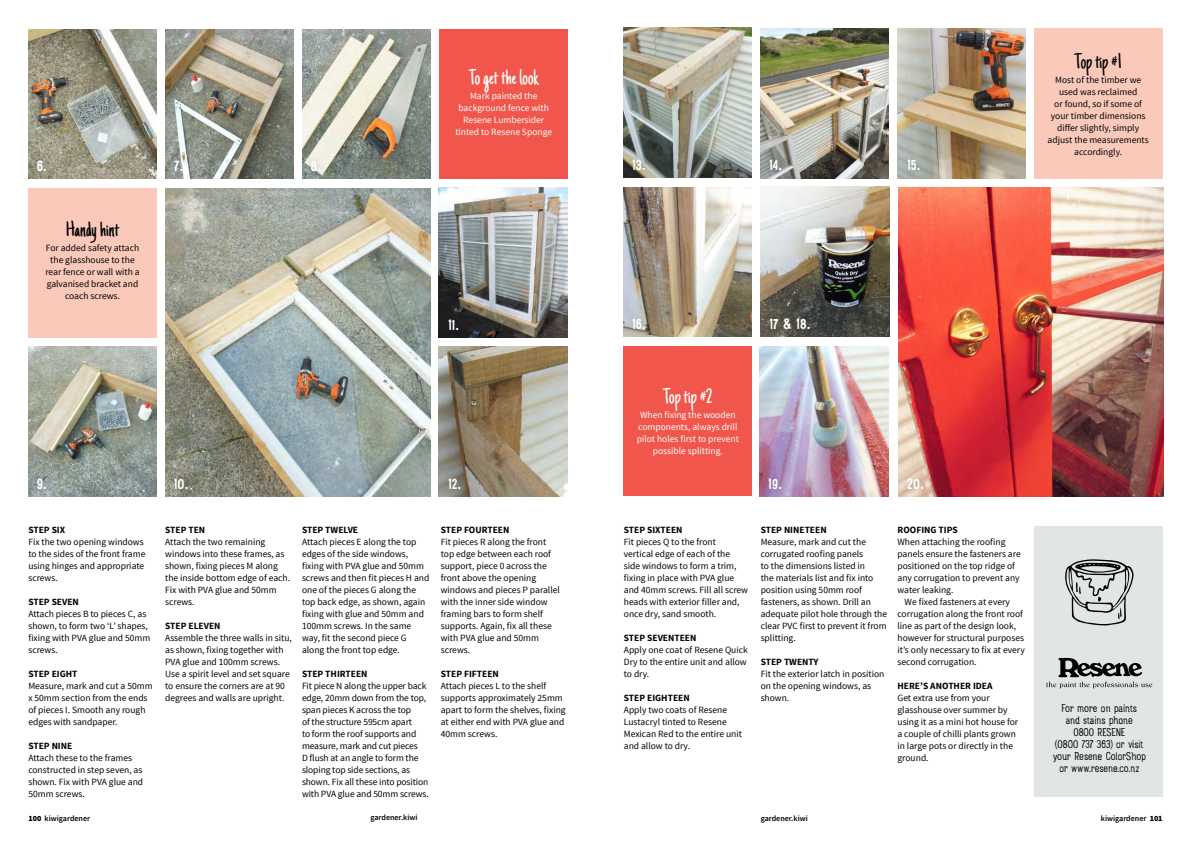
<style>
.page{position:relative;width:1191px;height:842px;background:#fff}
.page>*{position:absolute;margin:0;border:0;box-sizing:border-box;transform-origin:0 0}
.t1{font:22px "Just Another Hand";color:#fff}
.t2{font:22px "Just Another Hand";color:#000}
.t3{font:16px "Rainier North 700";color:#fff}
.t4{font:12px/12px "Rainier North 300";color:#000;text-align:center}
.t5{font:9.5px/12px "Source Sans Pro";color:#000}
.t6{font:700 9.5px "Source Sans Pro";color:#000}
.t7{font:9.5px/12px "Source Sans Pro";color:#fff;text-align:center}
.t8{font:600 8px "Source Sans Pro";color:#000}
.s1{font-weight:900}
</style>
<div class="page">
<img style="left:760px;top:347px;width:128px;height:149px">
<div style="left:763px;top:473px;width:24px;height:22px;background:#000;opacity:.19"></div>
<img style="left:623px;top:187px;width:129px;height:150px">
<div style="left:627px;top:312px;width:23px;height:23px;background:#000;opacity:.19"></div>
<div style="left:1034px;top:526px;width:128px;height:270px;background:#e1e5e6"></div>
<div style="left:28px;top:188px;width:129px;height:149px;background:#fbc9ba"></div>
<svg style="left:1046px;top:658px;width:106px;height:30px"></svg>
<div style="left:440px;top:29px;width:128px;height:150px;background:#f0564b"></div>
<div style="left:1034px;top:28px;width:128px;height:151px;background:#fbc9ba"></div>
<div style="left:623px;top:346px;width:129px;height:150px;background:#f0564b"></div>
<img style="left:28px;top:29px;width:129px;height:150px">
<img style="left:165px;top:29px;width:128px;height:150px">
<img style="left:302px;top:29px;width:128px;height:150px">
<img style="left:28px;top:347px;width:129px;height:149px">
<img style="left:165px;top:188px;width:265px;height:308px">
<img style="left:761px;top:187px;width:128px;height:149px">
<img style="left:439px;top:347px;width:128px;height:149px">
<img style="left:439px;top:188px;width:128px;height:149px">
<img style="left:897px;top:29px;width:128px;height:149px">
<img style="left:898px;top:188px;width:265px;height:308px">
<img style="left:760px;top:29px;width:129px;height:149px">
<img style="left:623px;top:28px;width:129px;height:149px">
<div style="left:31px;top:155px;width:21px;height:22px;background:#000;opacity:.19"></div>
<div style="left:168px;top:155px;width:20px;height:22px;background:#000;opacity:.19"></div>
<div style="left:305px;top:155px;width:21px;height:22px;background:#000;opacity:.19"></div>
<div style="left:443px;top:314px;width:21px;height:23px;background:#1d1c1f"></div>
<div style="left:443px;top:473px;width:23px;height:22px;background:#000;opacity:.19"></div>
<div style="left:627px;top:154px;width:23px;height:22px;background:#000;opacity:.19"></div>
<div style="left:764px;top:154px;width:23px;height:22px;background:#000;opacity:.19"></div>
<div style="left:902px;top:154px;width:23px;height:22px;background:#000;opacity:.19"></div>
<div style="left:764px;top:313px;width:51px;height:22px;background:#000;opacity:.19"></div>
<div style="left:901px;top:473px;width:28px;height:22px;background:#000;opacity:.19"></div>
<div style="left:168px;top:473px;width:25px;height:22px;background:#000;opacity:.19"></div>
<div style="left:32px;top:473px;width:20px;height:22px;background:#000;opacity:.19"></div>
<svg style="left:1065px;top:559px;width:68px;height:67px"></svg>
<h2 class="t3" style="left:37px;top:157px;width:11px">6.</h2>
<h2 class="t3" style="left:174px;top:157px;width:11px">7.</h2>
<h2 class="t3" style="left:310px;top:157px;width:12px">8.</h2>
<h1 class="t2" style="left:66px;top:216px;width:55px">Handy hint</h1>
<p class="t5" style="left:45px;top:242px;width:96px;text-align:center">For added safety attach the glasshouse to the rear fence or wall with a galvanised bracket and coach screws.</p>
<h1 class="t1" style="left:469px;top:64px;width:71px">To get the look</h1>
<p class="t7" style="left:455px;top:90px;width:98px">Mark painted the background fence with<br>Resene Lumbersider tinted to Resene Sponge</p>
<h2 class="t3" style="left:448px;top:316px;width:12px">11.</h2>
<h2 class="t3" style="left:632px;top:156px;width:15px">13.</h2>
<h2 class="t3" style="left:769px;top:156px;width:14px">14.</h2>
<h2 class="t3" style="left:907px;top:156px;width:15px">15.</h2>
<h2 class="t3" style="left:632px;top:314px;width:15px">16.</h2>
<h1 class="t1" style="left:663px;top:383px;width:51px">Top tip #2</h1>
<p class="t7" style="left:637px;top:409px;width:104px">When fixing the wooden components, always drill pilot holes first to prevent possible splitting.</p>
<h2 class="t3" style="left:769px;top:315px;width:43px">17 &amp; 18.</h2>
<h2 class="t3" style="left:37px;top:474px;width:12px">9.</h2>
<h2 class="t3" style="left:174px;top:474px;width:16px">10.</h2>
<h2 class="t3" style="left:907px;top:475px;width:19px">20.</h2>
<h2 class="t3" style="left:448px;top:474px;width:14px">12.</h2>
<h2 class="t3" style="left:768px;top:474px;width:15px">19.</h2>
<p class="t6" style="left:28px;top:524px;width:38px">STEP SIX</p>
<p class="t5" style="left:28px;top:536px;width:118px">Fix the two opening windows to the sides of the front frame using hinges and appropriate screws.</p>
<p class="t6" style="left:28px;top:596px;width:52px">STEP SEVEN</p>
<p class="t5" style="left:28px;top:608px;width:123px">Attach pieces B to pieces C, as shown, to form two ‘L’ shapes, fixing with PVA glue and 50mm screws.</p>
<p class="t6" style="left:28px;top:668px;width:51px">STEP EIGHT</p>
<p class="t5" style="left:28px;top:680px;width:126px">Measure, mark and cut a 50mm x 50mm section from the ends of pieces I. Smooth any rough edges with sandpaper.</p>
<p class="t6" style="left:28px;top:740px;width:46px">STEP NINE</p>
<p class="t5" style="left:28px;top:752px;width:116px">Attach these to the frames constructed in step seven, as shown. Fix with PVA glue and<br>50mm screws.</p>
<p class="t6" style="left:165px;top:524px;width:42px">STEP TEN</p>
<p class="t5" style="left:165px;top:536px;width:126px">Attach the two remaining windows into these frames, as shown, fixing pieces M along the inside bottom edge of each.<br>Fix with PVA glue and 50mm screws.</p>
<p class="t6" style="left:165px;top:620px;width:57px">STEP ELEVEN</p>
<p class="t5" style="left:165px;top:632px;width:128px">Assemble the three walls in situ, as shown, fixing together with<br>PVA glue and 100mm screws.<br>Use a spirit level and set square to ensure the corners are at 90 degrees and walls are upright.</p>
<p class="t6" style="left:302px;top:524px;width:58px">STEP TWELVE</p>
<p class="t5" style="left:302px;top:536px;width:129px">Attach pieces E along the top edges of the side windows, fixing with PVA glue and 50mm screws and then fit pieces H and one of the pieces G along the top back edge, as shown, again fixing with glue and 50mm and<br>100mm screws. In the same way, fit the second piece G along the front top edge.</p>
<p class="t6" style="left:302px;top:668px;width:67px">STEP THIRTEEN</p>
<p class="t5" style="left:302px;top:680px;width:128px">Fit piece N along the upper back edge, 20mm down from the top, span pieces K across the top<br>of the structure 595cm apart<br>to form the roof supports and measure, mark and cut pieces<br>D flush at an angle to form the sloping top side sections, as shown. Fix all these into position with PVA glue and 50mm screws.</p>
<p class="t6" style="left:441px;top:524px;width:70px">STEP FOURTEEN</p>
<p class="t5" style="left:441px;top:536px;width:121px">Fit pieces R along the front top edge between each roof support, piece 0 across the front above the opening windows and pieces P parallel with the inner side window framing bars to form shelf supports. Again, fix all these with PVA glue and 50mm screws.</p>
<p class="t6" style="left:441px;top:668px;width:60px">STEP FIFTEEN</p>
<p class="t5" style="left:441px;top:680px;width:126px">Attach pieces L to the shelf supports approximately 25mm apart to form the shelves, fixing at either end with PVA glue and<br>40mm screws.</p>
<p class="t6" style="left:624px;top:524px;width:60px">STEP SIXTEEN</p>
<p class="t5" style="left:624px;top:536px;width:126px">Fit pieces Q to the front<br>vertical edge of each of the side windows to form a trim, fixing in place with PVA glue and 40mm screws. Fill all screw heads with exterior filler and, once dry, sand smooth.</p>
<p class="t6" style="left:624px;top:632px;width:74px">STEP SEVENTEEN</p>
<p class="t5" style="left:624px;top:644px;width:125px;text-align:justify">Apply one coat of Resene Quick Dry to the entire unit and allow to dry.</p>
<p class="t6" style="left:624px;top:692px;width:67px">STEP EIGHTEEN</p>
<p class="t5" style="left:624px;top:704px;width:120px">Apply two coats of Resene<br>Lustacryl tinted to Resene<br>Mexican Red to the entire unit and allow to dry.</p>
<p class="t6" style="left:760px;top:524px;width:68px">STEP NINETEEN</p>
<p class="t5" style="left:760px;top:536px;width:128px">Measure, mark and cut the corrugated roofing panels<br>to the dimensions listed in<br>the materials list and fix into position using 50mm roof fasteners, as shown. Drill an adequate pilot hole through the clear PVC first to prevent it from splitting.</p>
<p class="t6" style="left:760px;top:656px;width:59px">STEP TWENTY</p>
<p class="t5" style="left:760px;top:668px;width:125px">Fit the exterior latch in position on the opening windows, as shown.</p>
<p class="t6" style="left:897px;top:524px;width:62px">ROOFING TIPS</p>
<p class="t5" style="left:897px;top:536px;width:125px">When attaching the roofing panels ensure the fasteners are positioned on the top ridge of any corrugation to prevent any water leaking.</p>
<p class="t5" style="left:897px;top:596px;width:129px;text-indent:7px">We fixed fasteners at every corrugation along the front roof line as part of the design look, however for structural purposes it’s only necessary to fix at every second corrugation.</p>
<p class="t6" style="left:897px;top:680px;width:97px">HERE’S ANOTHER IDEA</p>
<p class="t5" style="left:897px;top:692px;width:122px">Get extra use from your glasshouse over summer by using it as a mini hot house for a couple of chilli plants grown in large pots or directly in the ground.</p>
<h1 class="t2" style="left:1074px;top:48px;width:49px">Top tip #1</h1>
<p class="t5" style="left:1047px;top:74px;width:103px;text-align:center">Most of the timber we used was reclaimed<br>or found, so if some of your timber dimensions differ slightly, simply adjust the measurements accordingly.</p>
<p class="t4" style="left:1052px;top:703px;width:95px">For more on paints<br>and stains phone<br>0800 Resene<br>(0800 737 363) or visit your Resene ColorShop or www.resene.co.nz</p>
<p class="t8" style="left:28px;top:813px;width:63px"><span class="s1">100</span> kiwigardener</p>
<p class="t8" style="left:370px;top:813px;width:49px">gardener.kiwi</p>
<p class="t8" style="left:760px;top:813px;width:49px">gardener.kiwi</p>
<p class="t8" style="left:1100px;top:813px;width:63px">kiwigardener <span class="s1">101</span></p>
</div>
